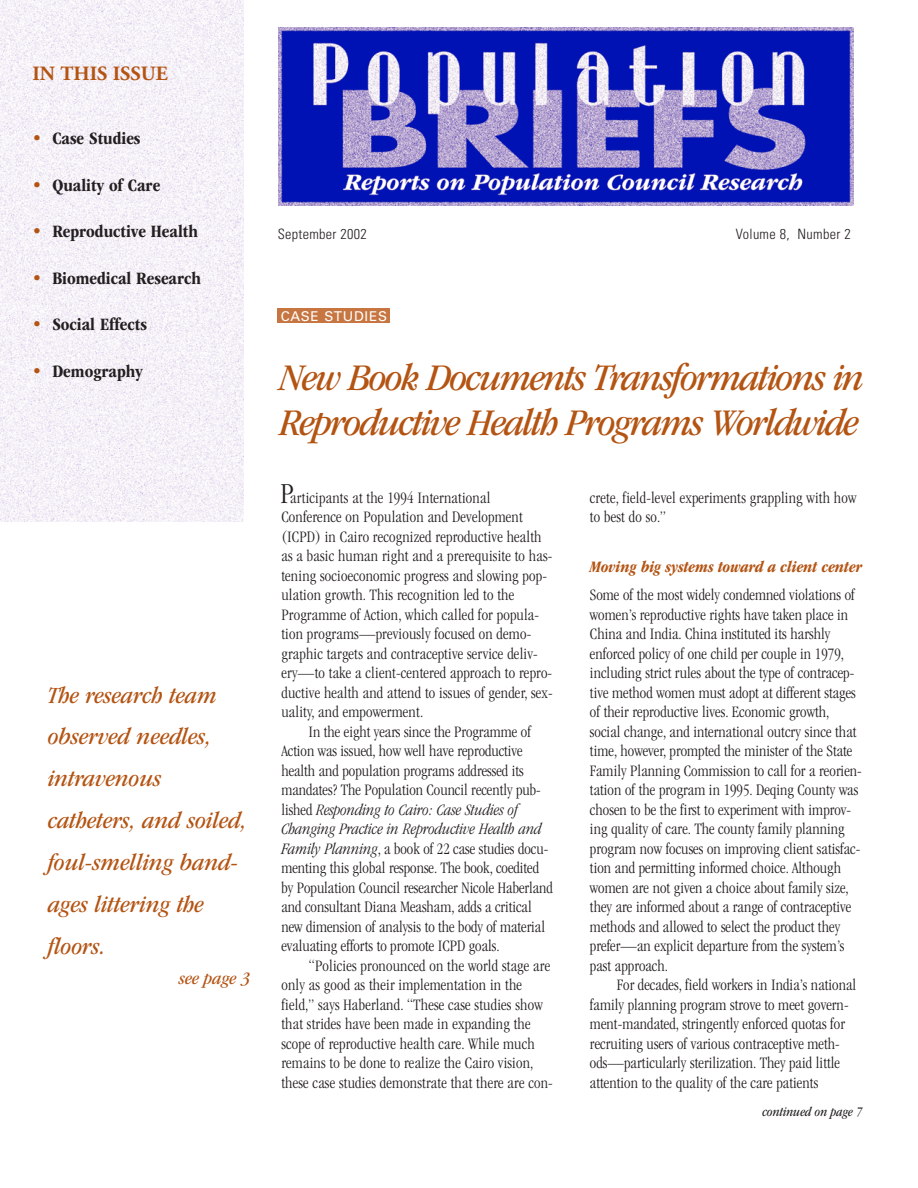
<style>
.page{position:relative;width:918px;height:1188px;background:#fff}
.page>*{position:absolute;margin:0;border:0;box-sizing:border-box;transform-origin:0 0}
.t1{font:39px/45px "ITC Garamond MM It 405 440";letter-spacing:-.045em;color:#b45413;scale:1.06 1}
.t2{font:30px "ITC Garamond MM 300 400";color:#231f20}
.t3{font:24px/41.8px "ITC Garamond MM It 405 400";color:#b45413;scale:1.1 1}
.t4{font:700 20.25px "Adobe Garamond";color:#b45413}
.t5{font:18px "ITC Garamond MM 595 440";color:#231f20}
.t6{font:18px "ITC Garamond MM It 405 400";color:#b45413;scale:1.1 1}
.t7{font:16.5px/19.5px "ITC Garamond MM 300 400";letter-spacing:.005em;color:#231f20}
.t8{font:16.5px/19.5px "ITC Garamond MM It 300 400";color:#231f20}
.t9{font:16.5px "ITC Garamond MM It 595 400";color:#b45413}
.t10{font:300 condensed 14.25px "Univers";letter-spacing:.02em;color:#231f20}
.t11{font:13.5px "ITC Garamond MM It 405 400";color:#231f20}
.t12{font:13.5px "Univers";letter-spacing:.055em;color:#fff}
.s1{color:#b45413}
.s2{font-family:"ITC Garamond MM 300 400"}
.s3{font-family:"ITC Garamond MM It 300 400"}
</style>
<div class="page">
<img style="left:0;top:0;width:244px;height:521px">
<div style="left:278px;top:308px;width:112px;height:15px;background:#c77641"></div>
<img style="left:279px;top:27px;width:574px;height:179px">
<p class="t4" style="left:32px;top:65px;width:137px">IN THIS ISSUE</p>
<p class="t5" style="left:32px;top:131px;width:110px"><span class="s1">•</span> Case Studies</p>
<p class="t5" style="left:32px;top:178px;width:129px"><span class="s1">•</span> Quality of Care</p>
<p class="t5" style="left:32px;top:224px;width:167px"><span class="s1">•</span> Reproductive Health</p>
<p class="t5" style="left:32px;top:271px;width:170px"><span class="s1">•</span> Biomedical Research</p>
<p class="t5" style="left:32px;top:317px;width:116px"><span class="s1">•</span> Social Effects</p>
<p class="t5" style="left:32px;top:364px;width:112px"><span class="s1">•</span> Demography</p>
<h3 class="t3" style="left:48px;top:676px;width:182px">The research team observed needles, intravenous catheters, and soiled, foul-smelling band&shy;ages littering the floors.</h3>
<p class="t6" style="left:179px;top:971px;width:66px">see page 3</p>
<p class="t10" style="left:278px;top:229px;width:91px">September 2002</p>
<p class="t10" style="left:736px;top:229px;width:116px">Volume 8, Number 2</p>
<p class="t12" style="left:281px;top:311px;width:108px">CASE STUDIES</p>
<h1 class="t1" style="left:280px;top:358px;width:553px">New Book Documents Transformations in<br>Reproductive Health Programs Worldwide</h1>
<h2 class="t2" style="left:281px;top:482px;width:15px">P</h2>
<p class="t7" style="left:281px;top:489px;width:273px;text-indent:9px">articipants at the 1994 International Conference on Population and Development (ICPD) in Cairo recognized reproductive health as a basic human right and a prerequisite to has&shy;tening socioeconomic progress and slowing pop&shy;ulation growth. This recognition led to the Programme of Action, which called for popula&shy;tion programs—previously focused on demo&shy;graphic targets and contraceptive service deliv&shy;ery—to take a client-centered approach to repro&shy;ductive health and attend to issues of gender, sex&shy;uality, and empowerment.</p>
<p class="t7" style="left:281px;top:723px;width:261px;text-indent:27px">In the eight years since the Programme of Action was issued, how well have reproductive health and population programs addressed its mandates? The Population Council recently pub-</p>
<p class="t8" style="left:281px;top:801px;width:262px"><span class="s2">lished</span> Responding to Cairo: Case Studies of<br>Changing Practice in Reproductive Health and</p>
<p class="t7" style="left:281px;top:840px;width:273px"><span class="s3">Family Planning</span>, a book of 22 case studies docu&shy;menting this global response. The book, coedited by Population Council researcher Nicole Haberland and consultant Diana Measham, adds a critical new dimension of analysis to the body of material evaluating efforts to promote ICPD goals.</p>
<p class="t7" style="left:281px;top:957px;width:273px;text-indent:27px">“Policies pronounced on the world stage are only as good as their implementation in the field,” says Haberland. “These case studies show that strides have been made in expanding the scope of reproductive health care. While much remains to be done to realize the Cairo vision, these case studies demonstrate that there are con-</p>
<p class="t7" style="left:590px;top:489px;width:268px">crete, field-level experiments grappling with how to best do so.”</p>
<p class="t9" style="left:590px;top:560px;width:274px">Moving big systems toward a client center</p>
<p class="t7" style="left:590px;top:586px;width:273px">Some of the most widely condemned violations of women’s reproductive rights have taken place in China and India. China instituted its harshly enforced policy of one child per couple in 1979, including strict rules about the type of contracep&shy;tive method women must adopt at different stages of their reproductive lives. Economic growth, social change, and international outcry since that time, however, prompted the minister of the State Family Planning Commission to call for a reorien&shy;tation of the program in 1995. Deqing County was chosen to be the first to experiment with improv&shy;ing quality of care. The county family planning program now focuses on improving client satisfac&shy;tion and permitting informed choice. Although women are not given a choice about family size, they are informed about a range of contraceptive methods and allowed to select the product they prefer—an explicit departure from the system’s past approach.</p>
<p class="t7" style="left:590px;top:976px;width:268px;text-indent:27px">For decades, field workers in India’s national family planning program strove to meet govern&shy;ment-mandated, stringently enforced quotas for recruiting users of various contraceptive meth&shy;ods—particularly sterilization. They paid little attention to the quality of the care patients</p>
<p class="t11" style="left:762px;top:1106px;width:102px">continued on page 7</p>
</div>
